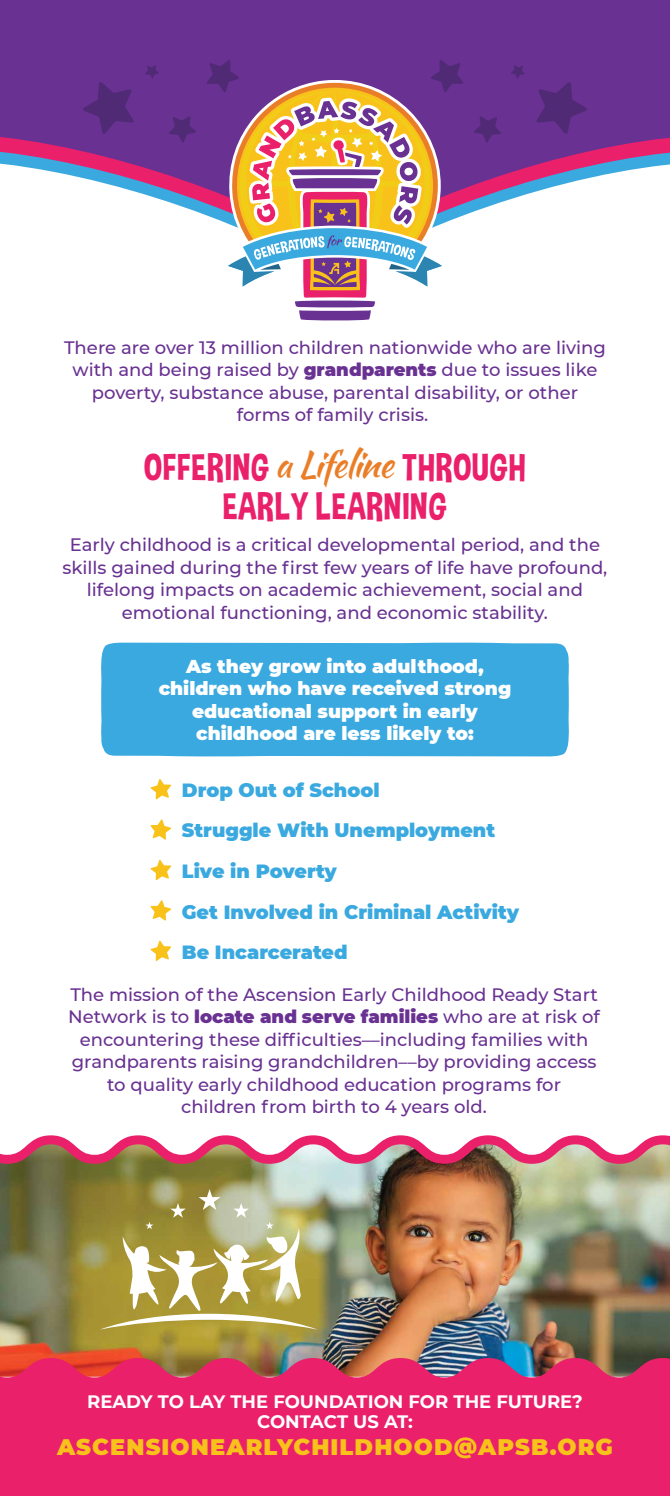
<style>
.page{position:relative;width:670px;height:1496px;background:#fff}
.page>*{position:absolute;margin:0;border:0;box-sizing:border-box;transform-origin:0 0}
.t1{font:38.25px/38.2px "Dimbo";letter-spacing:.02em;color:#ea206b}
.t2{font:36px "Kaushan Script";letter-spacing:-.03em;color:#ea7e28}
.t3{font:900 22.5px "Montserrat";letter-spacing:.05em;color:#f8c21b}
.t4{font:900 19.12px "Montserrat";color:#3aa9e0}
.t5{font:900 18.68px/22.5px "Montserrat";color:#fff;text-align:center}
.t6{font:500 18px/22.5px "Montserrat";color:#693192;text-align:center}
.t7{font:700 18px/20.2px "Montserrat";color:#fff;text-align:center}
.s1{font-weight:900}
</style>
<div class="page">
<img style="left:0;top:1163px;width:669px;height:194px">
<svg style="left:0;top:0;width:669px;height:216px;background:#8250a1"></svg>
<svg style="left:0;top:1357px;width:669px;height:138px;background:#e32569"></svg>
<div style="left:101px;top:642px;width:468px;height:114px;background:#3aa9e0"></div>
<svg style="left:168px;top:116px;width:28px;height:27px"></svg>
<svg style="left:145px;top:65px;width:14px;height:14px"></svg>
<svg style="left:83px;top:82px;width:51px;height:52px;background:#5d2d84"></svg>
<svg style="left:473px;top:116px;width:28px;height:27px"></svg>
<svg style="left:510px;top:65px;width:14px;height:14px"></svg>
<svg style="left:535px;top:82px;width:51px;height:52px;background:#5d2d84"></svg>
<svg style="left:206px;top:60px;width:257px;height:261px"></svg>
<svg style="left:150px;top:779px;width:21px;height:20px"></svg>
<svg style="left:150px;top:819px;width:21px;height:21px"></svg>
<svg style="left:150px;top:859px;width:21px;height:21px"></svg>
<svg style="left:150px;top:900px;width:21px;height:20px"></svg>
<svg style="left:150px;top:940px;width:21px;height:21px"></svg>
<svg style="left:100px;top:1188px;width:217px;height:141px"></svg>
<svg style="left:0;top:1135px;width:669px;height:28px"></svg>
<p class="t6" style="left:64px;top:335px;width:543px">There are over 13 million children nationwide who are living with and being raised by <span class="s1">grandparents</span> due to issues like poverty, substance abuse, parental disability, or other forms of family crisis.</p>
<h1 class="t2" style="left:275px;top:438px;width:120px">a Lifeline</h1>
<h1 class="t1" style="left:144px;top:448px;width:127px">OFFERING</h1>
<h1 class="t1" style="left:223px;top:448px;width:304px;text-indent:179px">THROUGH<br>EARLY LEARNING</h1>
<p class="t6" style="left:62px;top:532px;width:546px">Early childhood is a critical developmental period, and the skills gained during the first few years of life have profound, lifelong impacts on academic achievement, social and emotional functioning, and economic stability.</p>
<p class="t5" style="left:159px;top:654px;width:354px">As they grow into adulthood, children who have received strong educational support in early childhood are less likely to:</p>
<p class="t4" style="left:182px;top:775px;width:199px">Drop Out of School</p>
<p class="t4" style="left:182px;top:816px;width:314px">Struggle With Unemployment</p>
<p class="t4" style="left:182px;top:856px;width:156px">Live in Poverty</p>
<p class="t4" style="left:182px;top:897px;width:338px">Get Involved in Criminal Activity</p>
<p class="t4" style="left:182px;top:937px;width:167px">Be Incarcerated</p>
<p class="t6" style="left:68px;top:982px;width:532px">The mission of the Ascension Early Childhood Ready Start Network is to <span class="s1">locate and serve families</span> who are at risk of encountering these difficulties––including families with grandparents raising grandchildren––by providing access to quality early childhood education programs for children from birth to 4 years old.</p>
<p class="t7" style="left:87px;top:1390px;width:497px">READY TO LAY THE FOUNDATION FOR THE FUTURE?<br>CONTACT US AT:</p>
<p class="t3" style="left:57px;top:1429px;width:557px">ASCENSIONEARLYCHILDHOOD@APSB.ORG</p>
</div>
